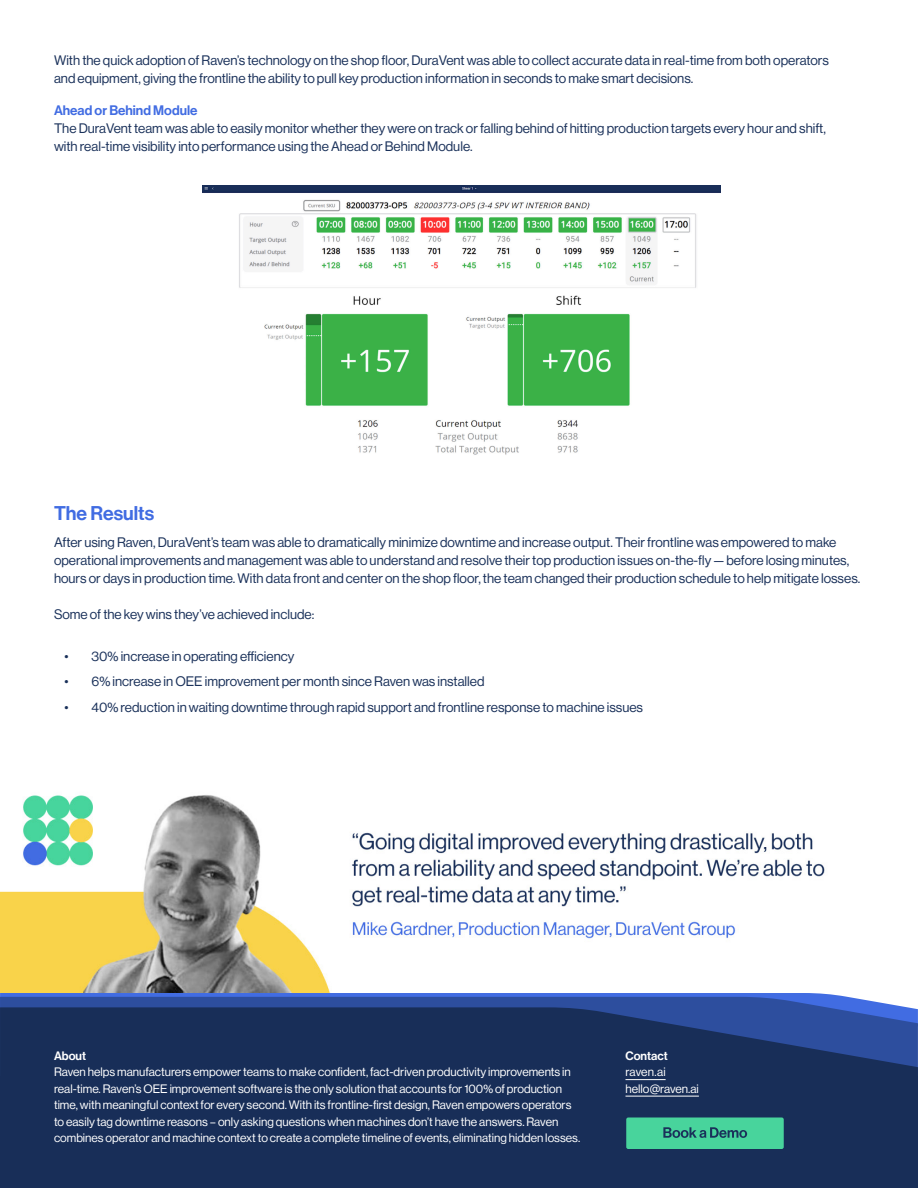
<style>
.page{position:relative;width:918px;height:1188px;background:#fff}
.page>*{position:absolute;margin:0;border:0;box-sizing:border-box;transform-origin:0 0}
.t1{font:19.5px "Neue Haas Display Mediu";color:#416ce2}
.t2{font:13.5px/18px "Neue Haas Display";color:#1a315a}
.t3{font:12px/16.5px "Neue Haas Display";color:#fff}
.t4{font:12px "Neue Haas Display Mediu";color:#fff}
.s1{font-family:"Neue Haas Display Mediu";color:#416ce2}
</style>
<div class="page">
<svg style="left:0;top:993px;width:848px;height:4px;background:#436de0"></svg>
<svg style="left:0;top:997px;width:905px;height:10px;background:#3556a7"></svg>
<svg style="left:0;top:1007px;width:918px;height:70px;background:#1b3364"></svg>
<div style="left:0;top:1077px;width:918px;height:111px;background:#182e58"></div>
<hr style="left:626px;top:1079px;width:40px;height:1px;background:#fff">
<hr style="left:626px;top:1096px;width:73px;height:1px;background:#fff">
<div style="left:626px;top:1118px;width:158px;height:31px;background:#48d49c;border-radius:2px"></div>
<svg style="left:663px;top:1127px;width:84px;height:11px"></svg>
<img style="left:203px;top:186px;width:517px;height:269px">
<img style="left:0;top:795px;width:825px;height:198px">
<p class="t2" style="left:54px;top:51px;width:777px">With the quick adoption of Raven’s technology on the shop floor, DuraVent was able to collect accurate data in real-time from both operators and equipment, giving the frontline the ability to pull key production information in seconds to make smart decisions.</p>
<p class="t2" style="left:54px;top:101px;width:773px"><span class="s1">Ahead or Behind Module<br></span>The DuraVent team was able to easily monitor whether they were on track or falling behind of hitting production targets every hour and shift, with real-time visibility into performance using the Ahead or Behind Module.</p>
<p class="t1" style="left:54px;top:501px;width:102px">The Results</p>
<p class="t2" style="left:54px;top:533px;width:808px">After using Raven, DuraVent’s team was able to dramatically minimize downtime and increase output. Their frontline was empowered to make operational improvements and management was able to understand and resolve their top production issues on-the-fly — before losing minutes, hours or days in production time. With data front and center on the shop floor, the team changed their production schedule to help mitigate losses.</p>
<p class="t2" style="left:54px;top:605px;width:262px">Some of the key wins they’ve achieved include:</p>
<p class="t2" style="left:64px;top:647px;width:231px">• 30% increase in operating efficiency</p>
<p class="t2" style="left:64px;top:672px;width:422px">• 6% increase in OEE improvement per month since Raven was installed</p>
<p class="t2" style="left:64px;top:698px;width:580px">• 40% reduction in waiting downtime through rapid support and frontline response to machine issues</p>
<p class="t4" style="left:54px;top:1049px;width:34px">About</p>
<p class="t3" style="left:54px;top:1064px;width:528px">Raven helps manufacturers empower teams to make confident, fact-driven productivity improvements in real-time. Raven’s OEE improvement software is the only solution that accounts for 100% of production time, with meaningful context for every second. With its frontline-first design, Raven empowers operators to easily tag downtime reasons – only asking questions when machines don’t have the answers. Raven combines operator and machine context to create a complete timeline of events, eliminating hidden losses.</p>
<p class="t4" style="left:626px;top:1049px;width:44px">Contact</p>
<p class="t3" style="left:626px;top:1064px;width:42px">raven.ai</p>
<p class="t3" style="left:626px;top:1080px;width:75px">hello@raven.ai</p>
</div>
